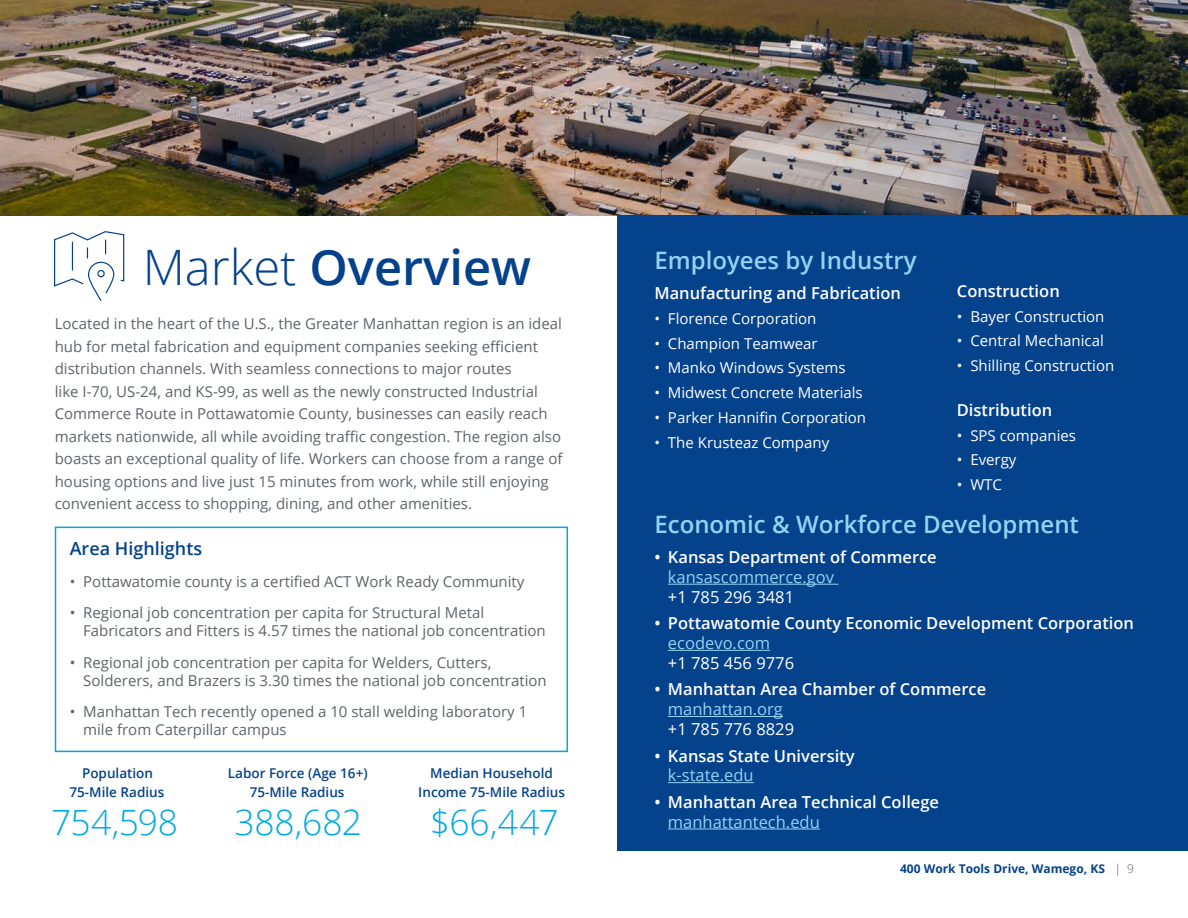
<style>
.page{position:relative;width:1188px;height:918px;background:#fff}
.page>*{position:absolute;margin:0;border:0;box-sizing:border-box;transform-origin:0 0}
.Copy_-_Extra_Line_Spacing{font:600 48.9px "Open Sans";color:#05428c}
.t1{font:300 34.8px "Open Sans";letter-spacing:-.005em;color:#00a8e4}
.Copy_-_Normal_Spacing{font:600 24px "Open Sans";color:#95d2f2}
.t2{font:600 18px "Open Sans";color:#05428c}
.t3{font:600 16.5px/19.8px "Open Sans";color:#fff}
.t4{font:15px/22.5px "Open Sans";color:#5f6369}
.t5{font:15px "Open Sans";color:#fff}
.t6{font:600 13.5px/18.8px "Open Sans";color:#05428c;text-align:center}
.t7{font:700 12px "Open Sans";color:#05428c}
.s1{font-weight:300}
.s2{font-weight:400;color:#95d2f2}
.s3{font-weight:400}
.s4{font-weight:300;font-style:italic;color:#5f6369}
.s5{font-weight:300;color:#5f6369}
</style>
<div class="page">
<img style="left:0;top:0;width:1188px;height:215px">
<svg style="left:54px;top:231px;width:71px;height:70px"></svg>
<div style="left:55px;top:527px;width:513px;height:225px;border:2px solid #00a8e4"></div>
<div style="left:618px;top:215px;width:570px;height:635px;background:#05428c"></div>
<hr style="left:668px;top:584px;width:170px;height:1px;background:#95d2f2">
<hr style="left:668px;top:650px;width:102px;height:1px;background:#95d2f2">
<hr style="left:668px;top:716px;width:115px;height:1px;background:#95d2f2">
<hr style="left:668px;top:782px;width:86px;height:1px;background:#95d2f2">
<hr style="left:668px;top:829px;width:152px;height:1px;background:#95d2f2">
<p class="Copy_-_Extra_Line_Spacing" style="left:143px;top:233px;width:390px"><span class="s1">Market</span> Overview</p>
<p class="t4" style="left:55px;top:312px;width:509px">Located in the heart of the U.S., the Greater Manhattan region is an ideal hub for metal fabrication and equipment companies seeking efficient distribution channels. With seamless connections to major routes<br>like I-70, US-24, and KS-99, as well as the newly constructed Industrial Commerce Route in Pottawatomie County, businesses can easily reach markets nationwide, all while avoiding traffic congestion. The region also boasts an exceptional quality of life. Workers can choose from a range of housing options and live just 15 minutes from work, while still enjoying convenient access to shopping, dining, and other amenities.</p>
<p class="t2" style="left:70px;top:536px;width:134px">Area Highlights</p>
<p class="t4" style="left:70px;top:570px;width:456px">• Pottawatomie county is a certified ACT Work Ready Community</p>
<p class="t4" style="left:83px;top:604px;width:464px;line-height:18px;text-indent:-14px">• Regional job concentration per capita for Structural Metal<br>Fabricators and Fitters is 4.57 times the national job concentration</p>
<p class="t4" style="left:83px;top:653px;width:465px;line-height:18px;text-indent:-14px">• Regional job concentration per capita for Welders, Cutters,<br>Solderers, and Brazers is 3.30 times the national job concentration</p>
<p class="t4" style="left:83px;top:703px;width:446px;line-height:18px;text-indent:-14px">• Manhattan Tech recently opened a 10 stall welding laboratory 1 mile from Caterpillar campus</p>
<p class="t6" style="left:70px;top:764px;width:96px">Population<br>75-Mile Radius</p>
<p class="t1" style="left:51px;top:799px;width:128px">754,598</p>
<p class="t6" style="left:228px;top:764px;width:141px">Labor Force (Age 16+)<br>75-Mile Radius</p>
<p class="t1" style="left:235px;top:799px;width:129px">388,682</p>
<p class="t6" style="left:418px;top:764px;width:148px">Median Household<br>Income 75-Mile Radius</p>
<p class="t1" style="left:430px;top:799px;width:130px">$66,447</p>
<p class="Copy_-_Normal_Spacing" style="left:654px;top:244px;width:264px">Employees by Industry</p>
<p class="t3" style="left:654px;top:283px;width:248px">Manufacturing and Fabrication</p>
<p class="t5" style="left:654px;top:308px;width:164px">• Florence Corporation</p>
<p class="t5" style="left:654px;top:333px;width:165px">• Champion Teamwear</p>
<p class="t5" style="left:654px;top:358px;width:193px">• Manko Windows Systems</p>
<p class="t5" style="left:654px;top:382px;width:210px">• Midwest Concrete Materials</p>
<p class="t5" style="left:654px;top:407px;width:213px">• Parker Hannifin Corporation</p>
<p class="t5" style="left:654px;top:432px;width:176px">• The Krusteaz Company</p>
<p class="t3" style="left:957px;top:281px;width:104px">Construction</p>
<p class="t5" style="left:957px;top:306px;width:149px">• Bayer Construction</p>
<p class="t5" style="left:957px;top:331px;width:148px">• Central Mechanical</p>
<p class="t5" style="left:957px;top:356px;width:159px">• Shilling Construction</p>
<p class="t3" style="left:957px;top:400px;width:97px">Distribution</p>
<p class="t5" style="left:957px;top:425px;width:121px">• SPS companies</p>
<p class="t5" style="left:957px;top:450px;width:61px">• Evergy</p>
<p class="t5" style="left:957px;top:474px;width:47px">• WTC</p>
<p class="Copy_-_Normal_Spacing" style="left:654px;top:507px;width:426px">Economic &amp; Workforce Development</p>
<p class="t3" style="left:668px;top:547px;width:270px;text-indent:-14px">• Kansas Department of Commerce <span class="s2">kansascommerce.gov<br></span><span class="s3">+1 785 296 3481</span></p>
<p class="t3" style="left:668px;top:613px;width:468px;text-indent:-14px">• Pottawatomie County Economic Development Corporation <span class="s2">ecodevo.com<br></span><span class="s3">+1 785 456 9776</span></p>
<p class="t3" style="left:668px;top:679px;width:320px;text-indent:-14px">• Manhattan Area Chamber of Commerce <span class="s2">manhattan.org<br></span><span class="s3">+1 785 776 8829</span></p>
<p class="t3" style="left:668px;top:745px;width:188px;text-indent:-14px">• Kansas State University <span class="s2">k-state.edu</span></p>
<p class="t3" style="left:668px;top:792px;width:273px;text-indent:-14px">• Manhattan Area Technical College <span class="s2">manhattantech.edu</span></p>
<p class="t7" style="left:900px;top:860px;width:235px">400 Work Tools Drive, Wamego, KS <span class="s4">|</span> <span class="s5">9</span></p>
</div>
